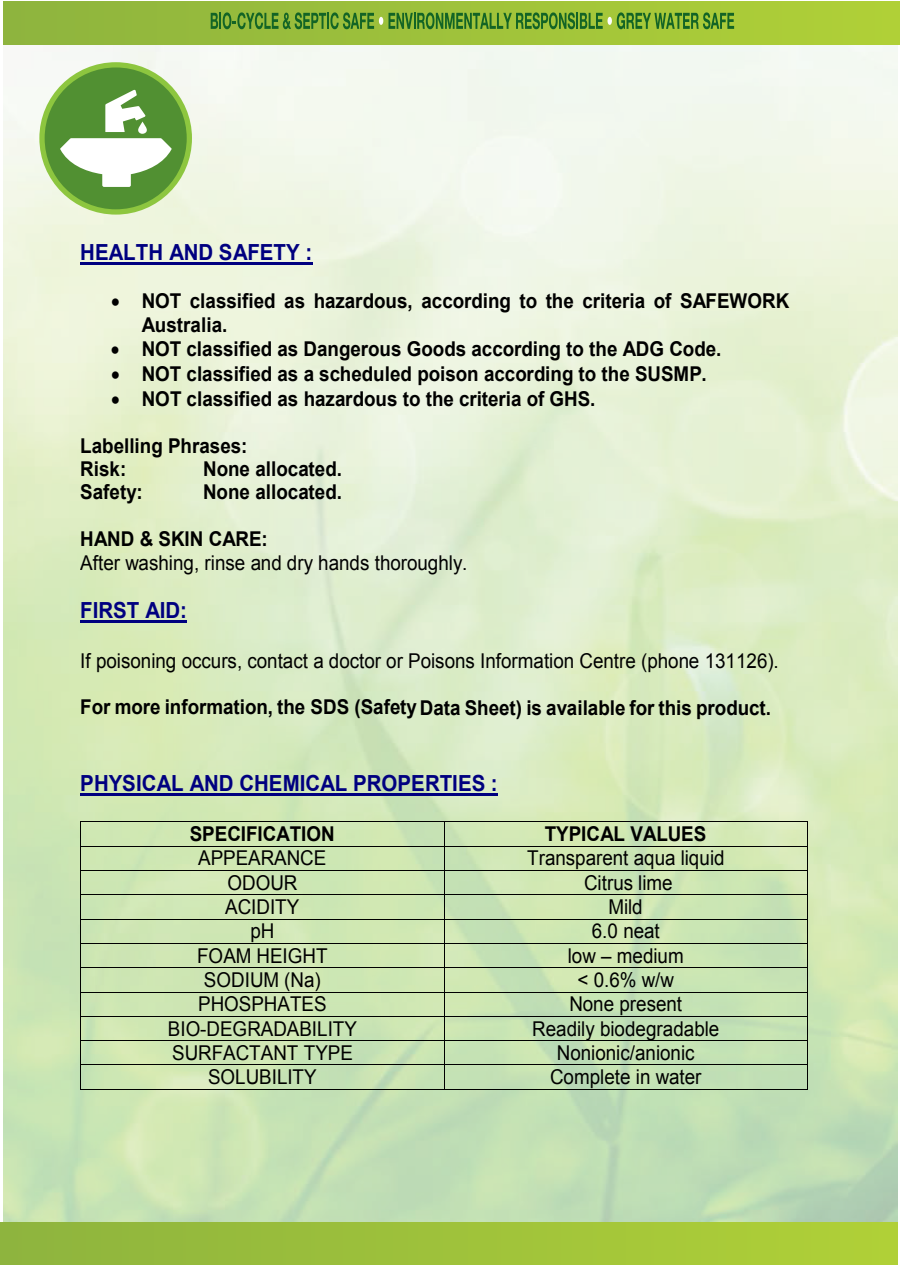
<style>
.page{position:relative;width:900px;height:1265px;background:#fff}
.page>*{position:absolute;margin:0;border:0;box-sizing:border-box;transform-origin:0 0}
.t1{font:700 22.2px "Arial";color:#000080;scale:.92 1}
.t2{font:700 20.4px/23.5px "Arial";color:#000;scale:.92 1}
.t3{font:20.4px "Arial";color:#000;scale:.92 1}
</style>
<div class="page">
<img style="left:3px;top:44px;width:893px;height:1178px">
<svg style="left:42px;top:65px;width:147px;height:147px;background:#599733"></svg>
<div style="left:39px;top:62px;width:153px;height:153px;border:5px solid #8dc63f;border-radius:50%"></div>
<svg style="left:60px;top:90px;width:112px;height:97px"></svg>
<div style="left:3px;top:2px;width:896px;height:42px;background:linear-gradient(to right,#8eb43e,#b0d037)"></div>
<svg style="left:211px;top:12px;width:523px;height:17px;background:#639a32"></svg>
<hr style="left:80px;top:262px;width:232px;height:2px;background:#000080">
<hr style="left:80px;top:621px;width:107px;height:2px;background:#000080">
<hr style="left:80px;top:793px;width:417px;height:2px;background:#000080">
<hr style="left:81px;top:821px;width:362px;height:1px;background:#000">
<hr style="left:444px;top:821px;width:363px;height:1px;background:#000">
<hr style="left:81px;top:846px;width:362px;height:1px;background:#000">
<hr style="left:444px;top:846px;width:363px;height:1px;background:#000">
<hr style="left:81px;top:870px;width:362px;height:1px;background:#000">
<hr style="left:444px;top:870px;width:363px;height:1px;background:#000">
<hr style="left:81px;top:894px;width:362px;height:1px;background:#000">
<hr style="left:444px;top:894px;width:363px;height:1px;background:#000">
<hr style="left:81px;top:919px;width:362px;height:1px;background:#000">
<hr style="left:444px;top:919px;width:363px;height:1px;background:#000">
<hr style="left:81px;top:943px;width:362px;height:1px;background:#000">
<hr style="left:444px;top:943px;width:363px;height:1px;background:#000">
<hr style="left:81px;top:967px;width:362px;height:1px;background:#000">
<hr style="left:444px;top:967px;width:363px;height:1px;background:#000">
<hr style="left:81px;top:992px;width:362px;height:1px;background:#000">
<hr style="left:444px;top:992px;width:363px;height:1px;background:#000">
<hr style="left:81px;top:1016px;width:362px;height:1px;background:#000">
<hr style="left:444px;top:1016px;width:363px;height:1px;background:#000">
<hr style="left:81px;top:1040px;width:362px;height:1px;background:#000">
<hr style="left:444px;top:1040px;width:363px;height:1px;background:#000">
<hr style="left:81px;top:1064px;width:362px;height:1px;background:#000">
<hr style="left:444px;top:1064px;width:363px;height:1px;background:#000">
<svg style="left:80px;top:821px;width:1px;height:269px"></svg>
<hr style="left:81px;top:1089px;width:362px;height:1px;background:#000">
<svg style="left:443px;top:821px;width:1px;height:269px"></svg>
<hr style="left:444px;top:1089px;width:363px;height:1px;background:#000">
<svg style="left:807px;top:821px;width:1px;height:269px"></svg>
<div style="left:0;top:1222px;width:897px;height:43px;background:linear-gradient(to right,#8eb43e,#b0d037)"></div>
<p class="t1" style="left:80px;top:237px;width:254px">HEALTH AND SAFETY :</p>
<p class="t2" style="left:142px;top:290px;width:705px;text-indent:-31px">• NOT classified as hazardous, according to the criteria of SAFEWORK<br>Australia.</p>
<p class="t2" style="left:111px;top:338px;width:665px">• NOT classified as Dangerous Goods according to the ADG Code.</p>
<p class="t2" style="left:111px;top:363px;width:649px">• NOT classified as a scheduled poison according to the SUSMP.</p>
<p class="t2" style="left:111px;top:388px;width:528px">• NOT classified as hazardous to the criteria of GHS.</p>
<p class="t2" style="left:80px;top:435px;width:183px">Labelling Phrases:<br>Risk:</p>
<p class="t2" style="left:203px;top:458px;width:152px">None allocated.</p>
<p class="t2" style="left:80px;top:481px;width:69px">Safety:</p>
<p class="t2" style="left:203px;top:481px;width:152px">None allocated.</p>
<p class="t2" style="left:80px;top:528px;width:205px">HAND &amp; SKIN CARE:</p>
<p class="t3" style="left:80px;top:550px;width:422px">After washing, rinse and dry hands thoroughly.</p>
<p class="t1" style="left:80px;top:596px;width:117px">FIRST AID:</p>
<p class="t3" style="left:80px;top:647px;width:760px">If poisoning occurs, contact a doctor or Poisons Information Centre (phone 131126).</p>
<p class="t2" style="left:80px;top:697px;width:752px">For more information, the SDS (Safety Data Sheet) is available for this product.</p>
<p class="t1" style="left:80px;top:768px;width:455px">PHYSICAL AND CHEMICAL PROPERTIES :</p>
<p class="t2" style="left:190px;top:823px;width:159px">SPECIFICATION</p>
<p class="t2" style="left:545px;top:823px;width:177px">TYPICAL VALUES</p>
<p class="t3" style="left:198px;top:845px;width:141px">APPEARANCE</p>
<p class="t3" style="left:527px;top:845px;width:216px">Transparent aqua liquid</p>
<p class="t3" style="left:227px;top:869px;width:78px">ODOUR</p>
<p class="t3" style="left:584px;top:869px;width:98px">Citrus lime</p>
<p class="t3" style="left:225px;top:893px;width:82px">ACIDITY</p>
<p class="t3" style="left:608px;top:893px;width:39px">Mild</p>
<p class="t3" style="left:250px;top:918px;width:28px">pH</p>
<p class="t3" style="left:591px;top:918px;width:75px">6.0 neat</p>
<p class="t3" style="left:197px;top:942px;width:143px">FOAM HEIGHT</p>
<p class="t3" style="left:567px;top:942px;width:128px">low – medium</p>
<p class="t3" style="left:204px;top:966px;width:128px">SODIUM (Na)</p>
<p class="t3" style="left:577px;top:966px;width:106px">&lt; 0.6% w/w</p>
<p class="t3" style="left:198px;top:991px;width:141px">PHOSPHATES</p>
<p class="t3" style="left:569px;top:991px;width:124px">None present</p>
<p class="t3" style="left:168px;top:1015px;width:207px">BIO-DEGRADABILITY</p>
<p class="t3" style="left:532px;top:1015px;width:205px">Readily biodegradable</p>
<p class="t3" style="left:172px;top:1039px;width:198px">SURFACTANT TYPE</p>
<p class="t3" style="left:556px;top:1039px;width:151px">Nonionic/anionic</p>
<p class="t3" style="left:208px;top:1064px;width:120px">SOLUBILITY</p>
<p class="t3" style="left:550px;top:1064px;width:166px">Complete in water</p>
</div>
